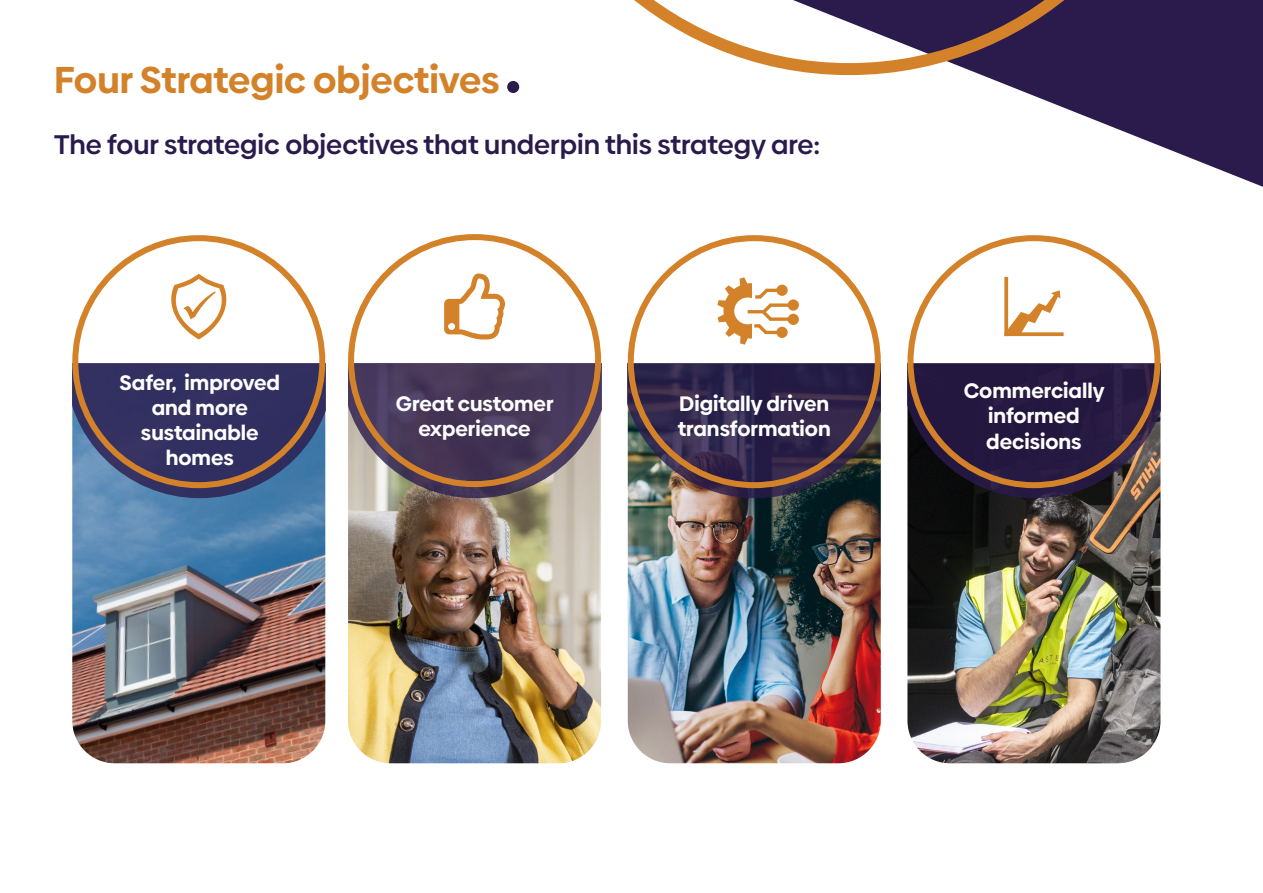
<style>
.page{position:relative;width:1263px;height:893px;background:#fff}
.page>*{position:absolute;margin:0;border:0;box-sizing:border-box;transform-origin:0 0}
.t1{font:700 37.5px "Biennale";color:#d38229}
.t2{font:600 27px "Biennale";color:#2b1b4d}
.t3{font:700 21px/25.2px "Biennale";color:#fff;text-align:center}
</style>
<div class="page">
<svg style="left:842px;top:0;width:421px;height:187px"></svg>
<div style="left:507px;top:81px;width:12px;height:12px;background:#2b1b4d;border-radius:50%"></div>
<svg style="left:634px;top:0;width:563px;height:75px"></svg>
<img style="left:72px;top:498px;width:253px;height:265px">
<svg style="left:72px;top:364px;width:253px;height:134px;background:#40436d"></svg>
<div style="left:72px;top:235px;width:253px;height:253px;border:6px solid #d38229;border-radius:50%"></div>
<svg style="left:171px;top:273px;width:55px;height:66px"></svg>
<img style="left:348px;top:498px;width:253px;height:265px">
<img style="left:628px;top:498px;width:253px;height:265px">
<img style="left:907px;top:498px;width:253px;height:265px">
<svg style="left:907px;top:364px;width:253px;height:134px;background:#32223b"></svg>
<div style="left:907px;top:235px;width:253px;height:253px;border:6px solid #d38229;border-radius:50%"></div>
<svg style="left:348px;top:364px;width:253px;height:134px;background:#635265"></svg>
<svg style="left:1008px;top:290px;width:52px;height:42px"></svg>
<svg style="left:1004px;top:277px;width:4px;height:55px"></svg>
<svg style="left:1004px;top:332px;width:59px;height:4px"></svg>
<div style="left:348px;top:234px;width:253px;height:253px;border:6px solid #d38229;border-radius:50%"></div>
<svg style="left:628px;top:364px;width:253px;height:134px;background:#3d3349"></svg>
<svg style="left:444px;top:273px;width:61px;height:66px"></svg>
<div style="left:448px;top:323px;width:7px;height:7px;border:2px solid #fff;border-radius:50%"></div>
<div style="left:628px;top:235px;width:253px;height:253px;border:6px solid #d38229;border-radius:50%"></div>
<svg style="left:778px;top:303px;width:10px;height:4px"></svg>
<svg style="left:778px;top:317px;width:10px;height:4px"></svg>
<svg style="left:717px;top:277px;width:61px;height:68px"></svg>
<div style="left:776px;top:285px;width:12px;height:11px;background:#d38229;border-radius:50%"></div>
<div style="left:776px;top:327px;width:12px;height:11px;background:#d38229;border-radius:50%"></div>
<div style="left:788px;top:299px;width:11px;height:12px;background:#d38229;border-radius:50%"></div>
<div style="left:788px;top:314px;width:11px;height:11px;background:#d38229;border-radius:50%"></div>
<h1 class="t1" style="left:54px;top:56px;width:447px">Four Strategic objectives</h1>
<p class="t2" style="left:54px;top:128px;width:768px">The four strategic objectives that underpin this strategy are:</p>
<p class="t3" style="left:120px;top:370px;width:162px">Safer, improved and more sustainable homes</p>
<p class="t3" style="left:964px;top:378px;width:142px">Commercially informed decisions</p>
<p class="t3" style="left:396px;top:391px;width:159px">Great customer experience</p>
<p class="t3" style="left:678px;top:391px;width:154px;text-align:left">Digitally driven transformation</p>
</div>
